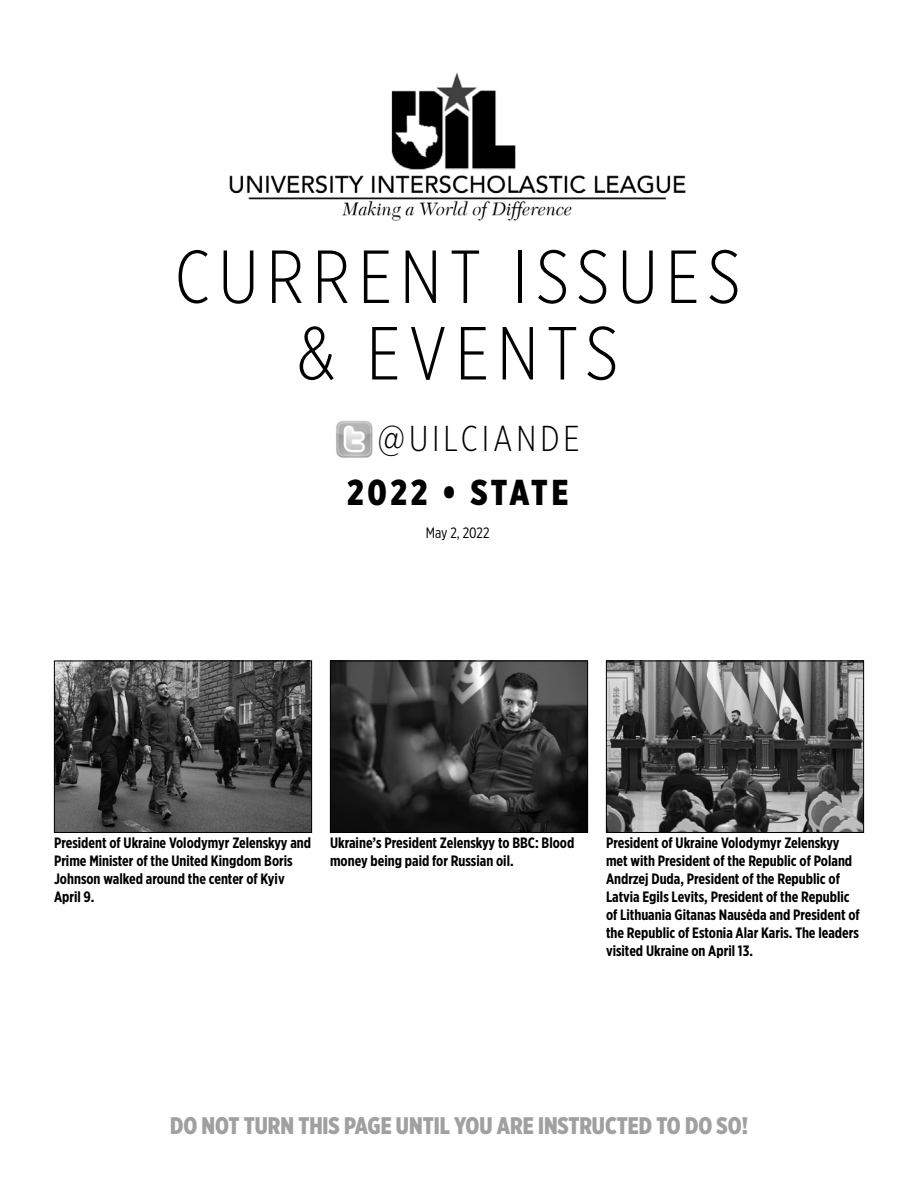
<style>
.page{position:relative;width:918px;height:1188px;background:#fff}
.page>*{position:absolute;margin:0;border:0;box-sizing:border-box;transform-origin:0 0}
.t1{font:300 75px "Gotham X Narrow";letter-spacing:.11em;color:#000}
.t2{font:300 36px "Gotham X Narrow";letter-spacing:.11em;color:#000}
.t3{font:900 36px "Gotham X Narrow";letter-spacing:.095em;color:#000}
.t4{font:900 24px "Gotham X Narrow";color:#a0a0a0}
.t5{font:700 15px/18px "Gotham X Narrow";color:#000}
.t6{font:15px "Gotham X Narrow";color:#000}
</style>
<div class="page">
<img style="left:229px;top:72px;width:457px;height:149px">
<img style="left:336px;top:421px;width:37px;height:37px">
<img style="left:332px;top:663px;width:254px;height:168px">
<div style="left:330px;top:661px;width:258px;height:172px;border:1px solid #000"></div>
<img style="left:608px;top:663px;width:254px;height:168px">
<div style="left:606px;top:661px;width:258px;height:172px;border:1px solid #000"></div>
<img style="left:56px;top:663px;width:254px;height:168px">
<div style="left:54px;top:661px;width:258px;height:172px;border:1px solid #000"></div>
<p class="t1" style="left:175px;top:233px;width:567px">CURRENT ISSUES</p>
<p class="t1" style="left:297px;top:309px;width:323px">&amp; EVENTS</p>
<p class="t2" style="left:378px;top:418px;width:203px">@UILCIANDE</p>
<p class="t3" style="left:347px;top:470px;width:223px">2022 • STATE</p>
<p class="t6" style="left:426px;top:524px;width:65px">May 2, 2022</p>
<p class="t5" style="left:54px;top:833px;width:259px">President of Ukraine Volodymyr Zelenskyy and Prime Minister of the United Kingdom Boris Johnson walked around the center of Kyiv April 9.</p>
<p class="t5" style="left:330px;top:833px;width:246px">Ukraine’s President Zelenskyy to BBC: Blood money being paid for Russian oil.</p>
<p class="t5" style="left:606px;top:833px;width:255px">President of Ukraine Volodymyr Zelenskyy met with President of the Republic of Poland Andrzej Duda, President of the Republic of Latvia Egils Levits, President of the Republic of Lithuania Gitanas Nausėda and President of the Republic of Estonia Alar Karis. The leaders visited Ukraine on April 13.</p>
<p class="t4" style="left:170px;top:1111px;width:579px">DO NOT TURN THIS PAGE UNTIL YOU ARE INSTRUCTED TO DO SO!</p>
</div>
